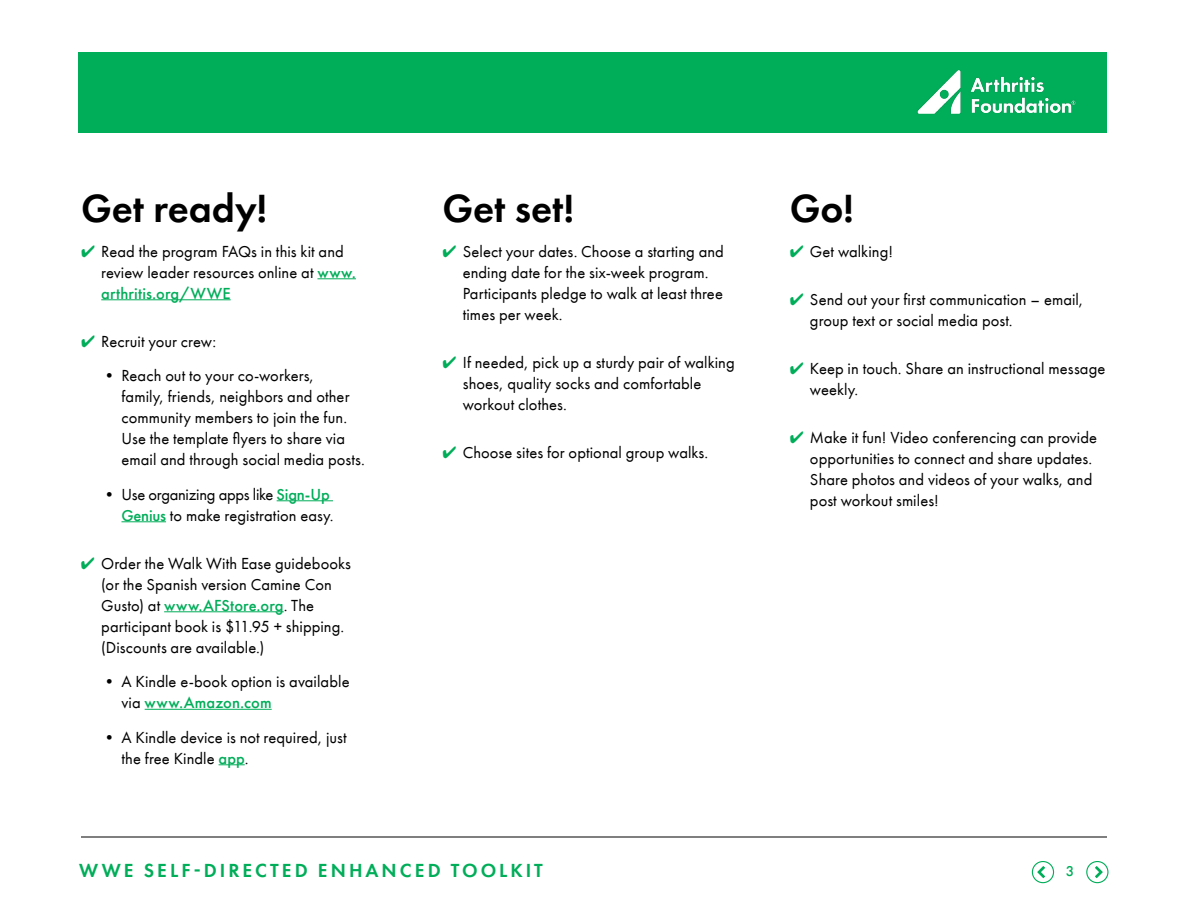
<style>
.page{position:relative;width:1188px;height:918px;background:#fff}
.page>*{position:absolute;margin:0;border:0;box-sizing:border-box;transform-origin:0 0}
.t1{font:600 40.5px "Futura PT";letter-spacing:-.005em;color:#000}
.t2{font:600 19.5px "Futura PT";letter-spacing:.155em;color:#00ad59}
.t3{font:16.5px/21px "Futura PT";letter-spacing:.005em;color:#000}
.t4{font:500 15px "Futura PT";color:#00ad59}
.s1{color:#00ad59}
.s2{font-weight:500;color:#00ad59}
</style>
<div class="page">
<div style="left:79px;top:52px;width:1028px;height:81px;background:#00ad59"></div>
<div style="left:1086px;top:861px;width:23px;height:22px;border:1px solid #00ad59;border-radius:50%"></div>
<svg style="left:1095px;top:866px;width:8px;height:12px"></svg>
<div style="left:1032px;top:861px;width:22px;height:22px;border:1px solid #00ad59;border-radius:50%"></div>
<svg style="left:1037px;top:866px;width:8px;height:12px"></svg>
<img style="left:917px;top:70px;width:159px;height:44px">
<hr style="left:81px;top:837px;width:1026px;height:1px;background:#000">
<hr style="left:317px;top:278px;width:39px;height:1px;background:#00ad59">
<hr style="left:101px;top:299px;width:130px;height:1px;background:#00ad59">
<hr style="left:277px;top:500px;width:56px;height:1px;background:#00ad59">
<hr style="left:122px;top:521px;width:44px;height:1px;background:#00ad59">
<hr style="left:164px;top:611px;width:120px;height:1px;background:#00ad59">
<hr style="left:145px;top:709px;width:127px;height:1px;background:#00ad59">
<svg style="left:219px;top:764px;width:26px;height:1px"></svg>
<h1 class="t1" style="left:81px;top:183px;width:188px">Get ready!</h1>
<p class="t3" style="left:101px;top:240px;width:256px;text-indent:-20px"><span class="s1">✔</span> Read the program FAQs in this kit and review leader resources online at <span class="s2">www. arthritis.org/WWE</span></p>
<p class="t3" style="left:81px;top:330px;width:137px"><span class="s1">✔</span> Recruit your crew:</p>
<p class="t3" style="left:121px;top:365px;width:245px;text-indent:-20px">• Reach out to your co-workers,<br>family, friends, neighbors and other community members to join the fun.<br>Use the template flyers to share via email and through social media posts.</p>
<p class="t3" style="left:101px;top:484px;width:234px;text-align:right">• Use organizing apps like <span class="s2">Sign-Up<br>Genius</span> to make registration easy.</p>
<p class="t3" style="left:101px;top:553px;width:251px;text-indent:-20px"><span class="s1">✔</span> Order the Walk With Ease guidebooks (or the Spanish version Camine Con Gusto) at <span class="s2">www.AFStore.org</span>. The participant book is $11.95 + shipping. (Discounts are available.)</p>
<p class="t3" style="left:121px;top:671px;width:230px;text-indent:-20px">• A Kindle e-book option is available via <span class="s2">www.Amazon.com</span></p>
<p class="t3" style="left:121px;top:727px;width:227px;text-indent:-20px">• A Kindle device is not required, just the free Kindle <span class="s2">app</span>.</p>
<h1 class="t1" style="left:442px;top:183px;width:133px">Get set!</h1>
<p class="t3" style="left:463px;top:240px;width:263px;text-indent:-20px"><span class="s1">✔</span> Select your dates. Choose a starting and ending date for the six-week program.<br>Participants pledge to walk at least three times per week.</p>
<p class="t3" style="left:463px;top:351px;width:274px;text-indent:-20px"><span class="s1">✔</span> If needed, pick up a sturdy pair of walking shoes, quality socks and comfortable workout clothes.</p>
<p class="t3" style="left:442px;top:442px;width:267px"><span class="s1">✔</span> Choose sites for optional group walks.</p>
<h1 class="t1" style="left:790px;top:183px;width:66px">Go!</h1>
<p class="t3" style="left:790px;top:240px;width:105px"><span class="s1">✔</span> Get walking!</p>
<p class="t3" style="left:810px;top:288px;width:275px;text-indent:-20px"><span class="s1">✔</span> Send out your first communication – email, group text or social media post.</p>
<p class="t3" style="left:810px;top:357px;width:297px;text-indent:-20px"><span class="s1">✔</span> Keep in touch. Share an instructional message weekly.</p>
<p class="t3" style="left:810px;top:426px;width:289px;text-indent:-20px"><span class="s1">✔</span> Make it fun! Video conferencing can provide opportunities to connect and share updates.<br>Share photos and videos of your walks, and post workout smiles!</p>
<p class="t2" style="left:79px;top:858px;width:465px">WWE SELF-DIRECTED ENHANCED TOOLKIT</p>
<p class="t4" style="left:1066px;top:862px;width:10px">3</p>
</div>
